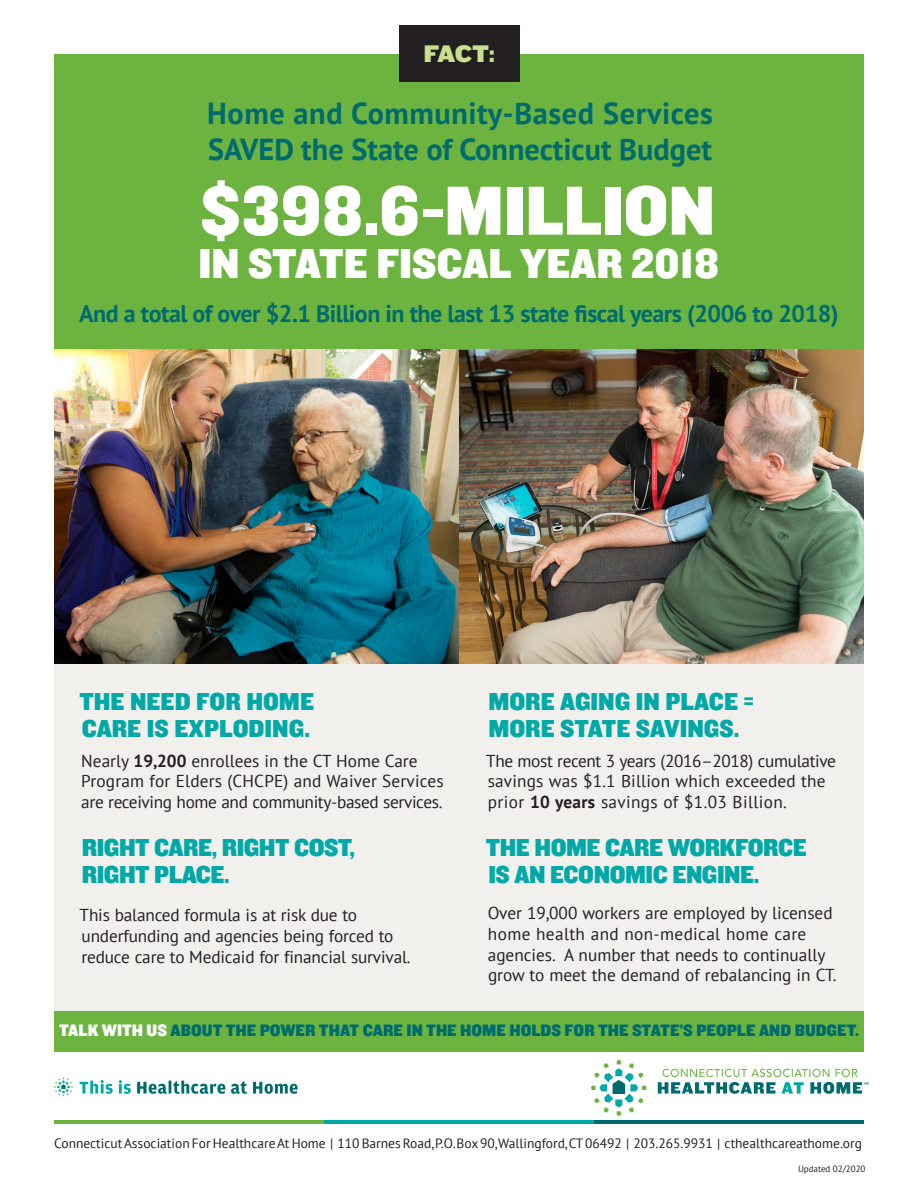
<style>
.page{position:relative;width:918px;height:1188px;background:#fff}
.page>*{position:absolute;margin:0;border:0;box-sizing:border-box;transform-origin:0 0}
.t1{font:72px "Knockout HTF71 Full Middlewt";color:#fff}
.t2{font:43.5px "Knockout HTF71 Full Middlewt";color:#fff}
.t3{font:700 30.3px "PT Sans";color:#006b6e}
.t4{font:700 30.3px "PT Sans";letter-spacing:.02em;color:#006b6e}
.t5{font:25.5px "Knockout HTF71 Full Middlewt";letter-spacing:-.02em;color:#00a9a7}
.t6{font:25.5px "Knockout HTF71 Full Middlewt";color:#00a9a7}
.t7{font:24.9px "Knockout HTF72 Full Cruiserwt";color:#c7df8e}
.t8{font:700 24px "PT Sans";letter-spacing:-.02em;color:#006b6e}
.t9{font:17.25px/20.7px "PT Sans";color:#231f20}
.t10{font:17.25px "Knockout HTF71 Full Middlewt";color:#006b6e}
.t11{font:13.5px "PT Sans";color:#231f20}
.t12{font:9px "PT Sans";color:#231f20}
.s1{font-weight:700}
.s2{color:#fff}
</style>
<div class="page">
<div style="left:54px;top:663px;width:810px;height:348px;background:#f1f0ed"></div>
<div style="left:54px;top:54px;width:810px;height:296px;background:#6cb43f"></div>
<svg style="left:137px;top:1081px;width:161px;height:13px"></svg>
<svg style="left:80px;top:1080px;width:51px;height:14px"></svg>
<svg style="left:54px;top:1077px;width:19px;height:19px"></svg>
<hr style="left:54px;top:1120px;width:270px;height:4px;background:#6cb43f">
<hr style="left:324px;top:1120px;width:270px;height:4px;background:#00a9a7">
<hr style="left:594px;top:1120px;width:270px;height:4px;background:#006b6e">
<svg style="left:591px;top:1060px;width:56px;height:56px"></svg>
<svg style="left:658px;top:1069px;width:210px;height:25px"></svg>
<img style="left:459px;top:350px;width:405px;height:313px">
<div style="left:399px;top:25px;width:121px;height:57px;background:#231f20"></div>
<div style="left:54px;top:1011px;width:810px;height:41px;background:#6cb43f"></div>
<img style="left:54px;top:350px;width:405px;height:313px">
<p class="t7" style="left:423px;top:40px;width:73px">FACT:</p>
<p class="t4" style="left:207px;top:93px;width:507px">Home and Community-Based Services</p>
<p class="t3" style="left:208px;top:129px;width:506px">SAVED the State of Connecticut Budget</p>
<p class="t1" style="left:200px;top:172px;width:517px">$398.6-MILLION</p>
<p class="t2" style="left:198px;top:240px;width:522px">IN STATE FISCAL YEAR 2018</p>
<p class="t8" style="left:79px;top:298px;width:761px">And a total of over $2.1 Billion in the last 13 state fiscal years (2006 to 2018)</p>
<p class="t6" style="left:79px;top:688px;width:236px">THE NEED FOR HOME</p>
<p class="t6" style="left:82px;top:715px;width:230px">CARE IS EXPLODING.</p>
<p class="t9" style="left:81px;top:750px;width:364px">Nearly <span class="s1">19,200</span> enrollees in the CT Home Care<br>Program for Elders (CHCPE) and Waiver Services are receiving home and community-based services.</p>
<p class="t6" style="left:488px;top:688px;width:267px">MORE AGING IN PLACE =</p>
<p class="t6" style="left:488px;top:715px;width:253px">MORE STATE SAVINGS.</p>
<p class="t9" style="left:486px;top:750px;width:351px">The most recent 3 years (2016–2018) cumulative savings was $1.1 Billion which exceeded the prior <span class="s1">10 years</span> savings of $1.03 Billion.</p>
<p class="t5" style="left:486px;top:834px;width:323px">THE HOME CARE WORKFORCE</p>
<p class="t5" style="left:488px;top:861px;width:272px">IS AN ECONOMIC ENGINE.</p>
<p class="t9" style="left:488px;top:902px;width:350px">Over 19,000 workers are employed by licensed home health and non-medical home care agencies. A number that needs to continually grow to meet the demand of rebalancing in CT.</p>
<p class="t10" style="left:59px;top:1021px;width:801px"><span class="s2">TALK WITH US</span> ABOUT THE POWER THAT CARE IN THE HOME HOLDS FOR THE STATE’S PEOPLE AND BUDGET.</p>
<p class="t5" style="left:82px;top:834px;width:275px">RIGHT CARE, RIGHT COST,</p>
<p class="t5" style="left:82px;top:861px;width:149px">RIGHT PLACE.</p>
<p class="t9" style="left:80px;top:904px;width:315px">This balanced formula is at risk due to underfunding and agencies being forced to</p>
<p class="t9" style="left:81px;top:946px;width:331px">reduce care to Medicaid for financial survival.</p>
<p class="t11" style="left:54px;top:1135px;width:809px">Connecticut Association For Healthcare At Home | 110 Barnes Road, P.O. Box 90,Wallingford, CT 06492 | 203.265.9931 | cthealthcareathome.org</p>
<p class="t12" style="left:798px;top:1163px;width:69px">Updated 02/2020</p>
</div>
